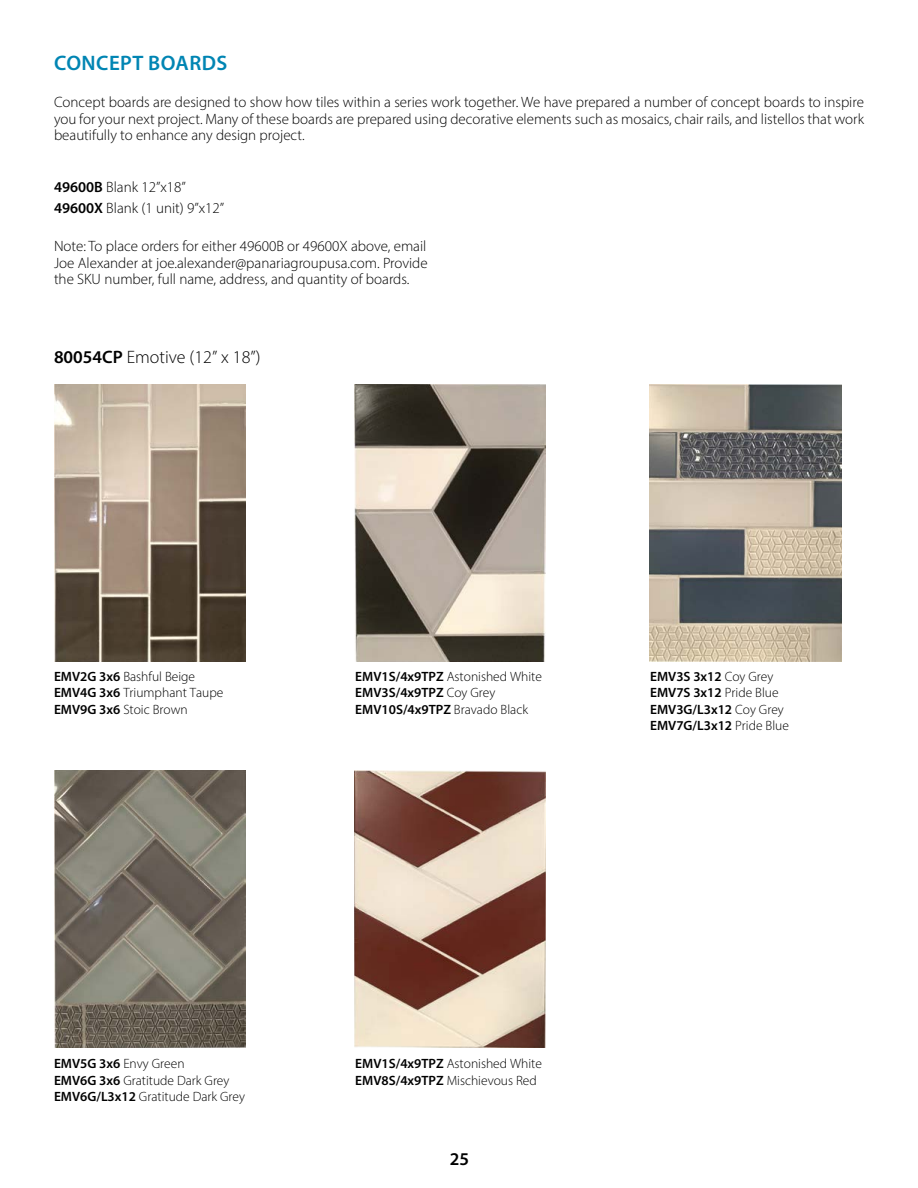
<style>
.page{position:relative;width:918px;height:1188px;background:#fff}
.page>*{position:absolute;margin:0;border:0;box-sizing:border-box;transform-origin:0 0}
.t1{font:600 21px "Myriad Pro";letter-spacing:.02em;color:#0085b3}
.t2{font:300 18px "Myriad Pro";color:#000}
.t3{font:600 18px "Myriad Pro";color:#000}
.t4{font:300 15px/16.5px "Myriad Pro";color:#000;text-align:justify}
.t5{font:300 13.5px/16.5px "Myriad Pro";color:#000}
.t6{font:600 13.5px/16.5px "Myriad Pro";color:#000}
.s1{font-weight:600}
.s2{font-weight:300}
</style>
<div class="page">
<img style="left:54px;top:384px;width:192px;height:277px">
<img style="left:354px;top:384px;width:192px;height:277px">
<img style="left:650px;top:384px;width:191px;height:277px">
<img style="left:54px;top:770px;width:191px;height:277px">
<img style="left:354px;top:770px;width:192px;height:277px">
<h1 class="t1" style="left:54px;top:49px;width:175px">CONCEPT BOARDS</h1>
<p class="t4" style="left:54px;top:94px;width:812px">Concept boards are designed to show how tiles within a series work together. We have prepared a number of concept boards to inspire you for your next project. Many of these boards are prepared using decorative elements such as mosaics, chair rails, and listellos that work beautifully to enhance any design project.</p>
<p class="t4" style="left:54px;top:176px;width:172px;line-height:21px"><span class="s1">49600B</span> Blank 12”x18”<br><span class="s1">49600X</span> Blank (1 unit) 9”x12”</p>
<p class="t4" style="left:54px;top:238px;width:375px">Note: To place orders for either 49600B or 49600X above, email Joe Alexander at joe.alexander@panariagroupusa.com. Provide the SKU number, full name, address, and quantity of boards.</p>
<p class="t2" style="left:54px;top:346px;width:208px"><span class="s1">80054CP</span> Emotive (12” x 18”)</p>
<p class="t5" style="left:54px;top:668px;width:171px"><span class="s1">EMV2G 3x6</span> Bashful Beige<br><span class="s1">EMV4G 3x6</span> Triumphant Taupe<br><span class="s1">EMV9G 3x6</span> Stoic Brown</p>
<p class="t6" style="left:355px;top:668px;width:188px">EMV1S/4x9TPZ <span class="s2">Astonished White<br></span>EMV3S/4x9TPZ <span class="s2">Coy Grey<br></span>EMV10S/4x9TPZ <span class="s2">Bravado Black</span></p>
<p class="t6" style="left:650px;top:668px;width:140px">EMV3S 3x12 <span class="s2">Coy Grey<br></span>EMV7S 3x12 <span class="s2">Pride Blue<br></span>EMV3G/L3x12 <span class="s2">Coy Grey<br></span>EMV7G/L3x12 <span class="s2">Pride Blue</span></p>
<p class="t5" style="left:54px;top:1055px;width:193px"><span class="s1">EMV5G 3x6</span> Envy Green<br><span class="s1">EMV6G 3x6</span> Gratitude Dark Grey<br><span class="s1">EMV6G/L3x12</span> Gratitude Dark Grey</p>
<p class="t5" style="left:355px;top:1055px;width:188px"><span class="s1">EMV1S/4x9TPZ</span> Astonished White<br><span class="s1">EMV8S/4x9TPZ</span> Mischievous Red</p>
<p class="t3" style="left:450px;top:1147px;width:21px">25</p>
</div>
